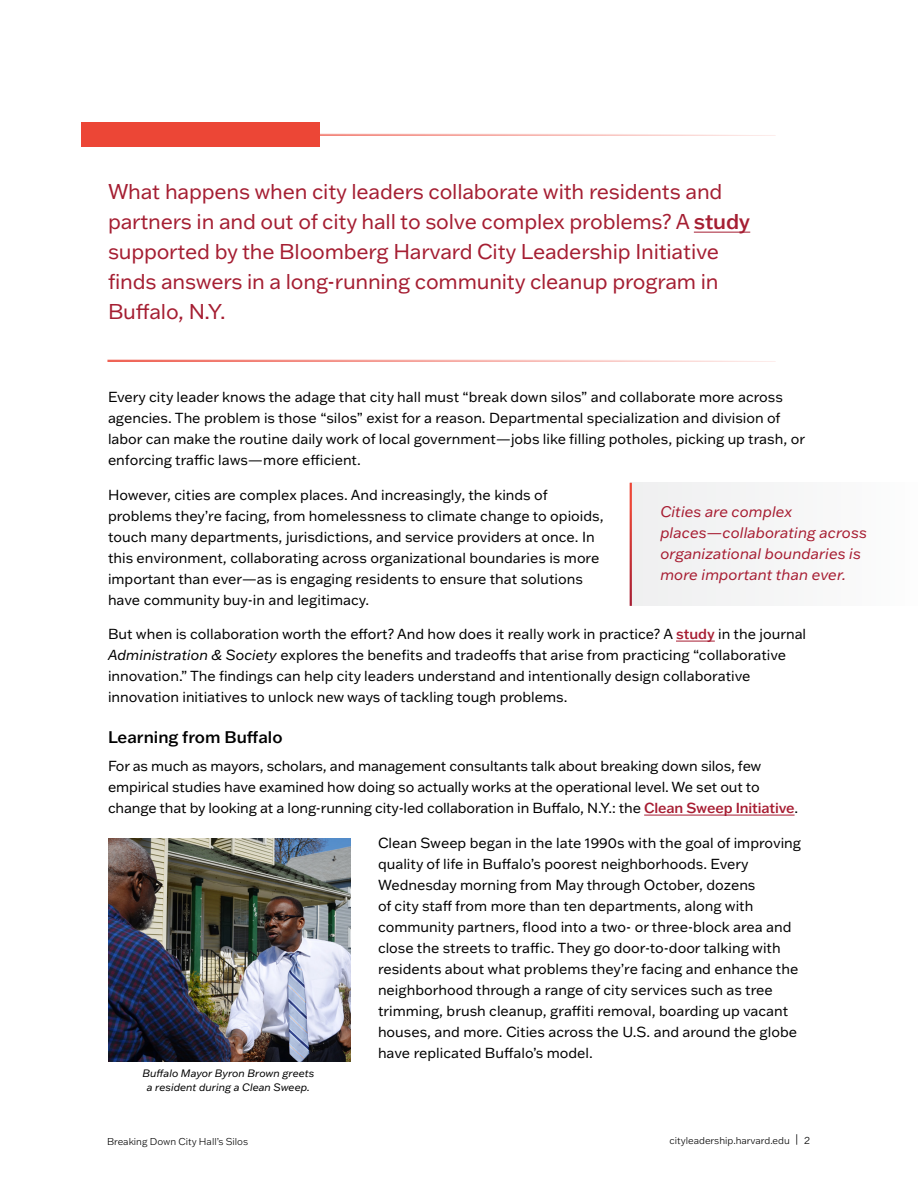
<style>
.page{position:relative;width:918px;height:1188px;background:#fff}
.page>*{position:absolute;margin:0;border:0;box-sizing:border-box;transform-origin:0 0}
.Interior_Intro_paragraph{font:21px/30px "Franklin Gothic ATF";letter-spacing:-.01em;color:#a51e32}
.Body_Header{font:500 16.5px "Franklin Gothic ATF";color:#000}
.t1{font:italic 15px/21px "Franklin Gothic ATF";color:#a71d32}
.Body{font:14.25px/21px "Franklin Gothic ATF";color:#000}
.Body-2{font:italic 10.5px/13.5px "Franklin Gothic ATF";color:#000;text-align:center}
.t2{font:300 9.75px "Franklin Gothic ATF";color:#000}
.s1{font-weight:500}
.s2{font-weight:500;color:#a71d32}
.s3{font-style:italic}
.s4{font-size:10.5px}
</style>
<div class="page">
<hr style="left:676px;top:641px;width:39px;height:1px;background:#a71d32">
<hr style="left:644px;top:815px;width:151px;height:1px;background:#a71d32">
<hr style="left:107px;top:134px;width:669px;height:2px;background:#ec4636">
<hr style="left:107px;top:360px;width:669px;height:2px;background:#ec4636">
<hr style="left:694px;top:232px;width:56px;height:1px;background:#a51e32">
<div style="left:81px;top:122px;width:239px;height:25px;background:#ec4636"></div>
<div style="left:631px;top:483px;width:287px;height:123px;background:#f5f6f6"></div>
<hr style="left:630px;top:483px;width:2px;height:123px;background:#fff">
<img style="left:108px;top:838px;width:243px;height:224px">
<p class="Interior_Intro_paragraph" style="left:108px;top:176px;width:644px">What happens when city leaders collaborate with residents and partners in and out of city hall to solve complex problems? A <span class="s1">study </span>supported by the Bloomberg Harvard City Leadership Initiative finds answers in a long-running community cleanup program in Buffalo, N.Y.</p>
<p class="Body" style="left:108px;top:386px;width:699px">Every city leader knows the adage that city hall must “break down silos” and collaborate more across agencies. The problem is those “silos” exist for a reason. Departmental specialization and division of labor can make the routine daily work of local government—jobs like filling potholes, picking up trash, or enforcing traffic laws—more efficient.</p>
<p class="Body" style="left:108px;top:484px;width:497px">However, cities are complex places. And increasingly, the kinds of problems they’re facing, from homelessness to climate change to opioids, touch many departments, jurisdictions, and service providers at once. In this environment, collaborating across organizational boundaries is more important than ever—as is engaging residents to ensure that solutions have community buy-in and legitimacy.</p>
<p class="Body" style="left:108px;top:623px;width:700px">But when is collaboration worth the effort? And how does it really work in practice? A <span class="s2">study</span> in the journal <span class="s3">Administration &amp; Society</span> explores the benefits and tradeoffs that arise from practicing “collaborative innovation.” The findings can help city leaders understand and intentionally design collaborative innovation initiatives to unlock new ways of tackling tough problems.</p>
<h2 class="Body_Header" style="left:108px;top:726px;width:176px">Learning from Buffalo</h2>
<p class="Body" style="left:108px;top:755px;width:692px">For as much as mayors, scholars, and management consultants talk about breaking down silos, few empirical studies have examined how doing so actually works at the operational level. We set out to change that by looking at a long-running city-led collaboration in Buffalo, N.Y.: the <span class="s2">Clean Sweep Initiative</span>.</p>
<p class="Body" style="left:378px;top:832px;width:425px">Clean Sweep began in the late 1990s with the goal of improving quality of life in Buffalo’s poorest neighborhoods. Every Wednesday morning from May through October, dozens<br>of city staff from more than ten departments, along with community partners, flood into a two- or three-block area and close the streets to traffic. They go door-to-door talking with residents about what problems they’re facing and enhance the neighborhood through a range of city services such as tree trimming, brush cleanup, graffiti removal, boarding up vacant houses, and more. Cities across the U.S. and around the globe have replicated Buffalo’s model.</p>
<p class="t1" style="left:660px;top:501px;width:208px">Cities are complex places—collaborating across organizational boundaries is more important than ever.</p>
<p class="Body-2" style="left:142px;top:1066px;width:173px">Buffalo Mayor Byron Brown greets a resident during a Clean Sweep.</p>
<p class="t2" style="left:107px;top:1135px;width:143px">Breaking Down City Hall’s Silos</p>
<p class="t2" style="left:670px;top:1134px;width:142px">cityleadership.harvard.edu <span class="s4">| 2</span></p>
</div>
